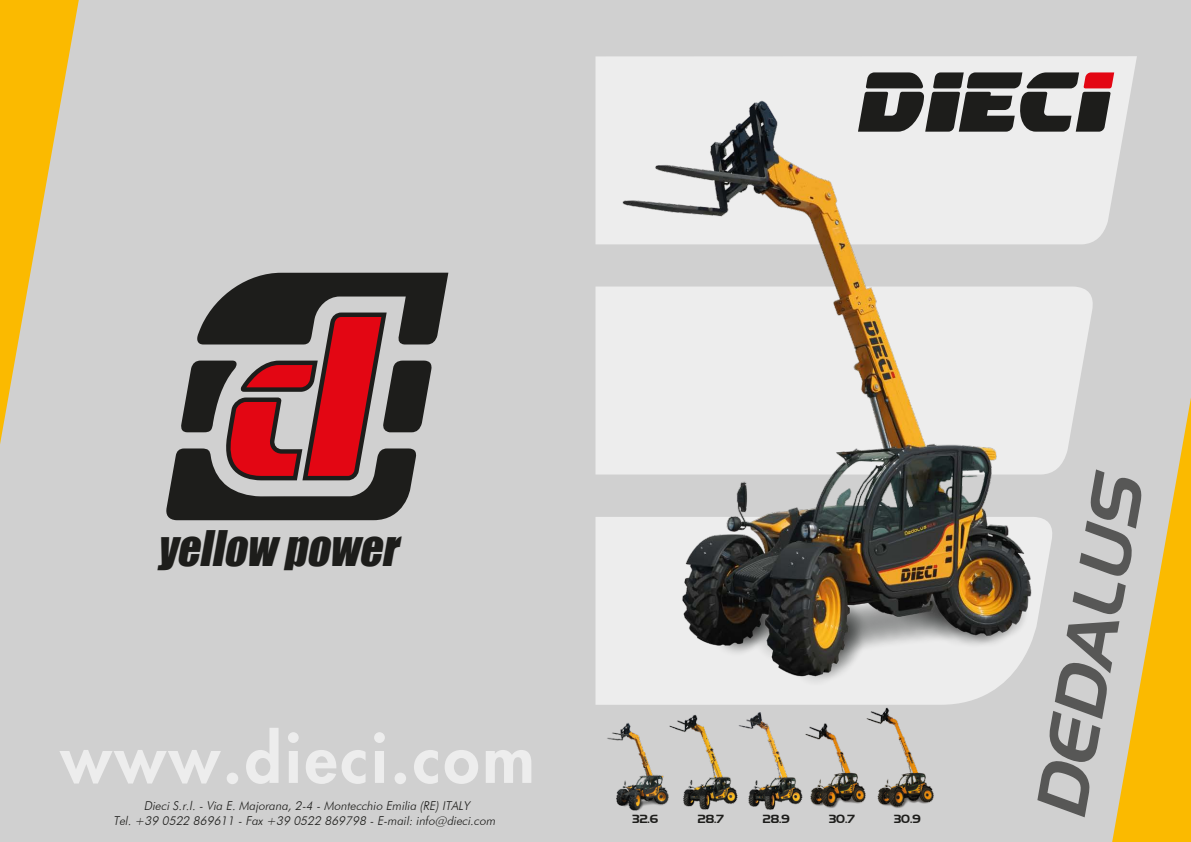
<style>
.page{position:relative;width:1191px;height:842px;background:#d0d0d0}
.page>*{position:absolute;margin:0;border:0;box-sizing:border-box;transform-origin:0 0}
.t1{font:italic 69px "Handel Gothic BT";color:#575756}
.t2{font:800 65px "Futura Std";letter-spacing:.05em;color:#ededed}
.t3{font:italic 45.1px "Impact";color:#1d1d1b}
.t4{font:italic 300 12.2px/14.6px "Futura BT";color:#1d1d1b;text-align:center}
.t5{font:11.5px "Handel Gothic BT";color:#1d1d1b}
</style>
<div class="page">
<svg style="left:595px;top:56px;width:542px;height:188px;fill:#ededed"></svg>
<svg style="left:595px;top:287px;width:498px;height:187px;fill:#ededed"></svg>
<svg style="left:166px;top:273px;width:282px;height:247px;fill:#1d1d1b"></svg>
<svg style="left:222px;top:312px;width:165px;height:168px"></svg>
<svg style="left:0;top:0;width:79px;height:444px"></svg>
<svg style="left:1112px;top:398px;width:79px;height:444px"></svg>
<img style="left:810px;top:752px;width:52px;height:56px">
<img style="left:597px;top:56px;width:464px;height:696px">
<svg style="left:858px;top:72px;width:256px;height:60px;background:#645d5c"></svg>
<img style="left:603px;top:717px;width:65px;height:94px">
<img style="left:862px;top:705px;width:74px;height:103px">
<img style="left:668px;top:713px;width:135px;height:97px">
<h3 class="t3" style="left:156px;top:513px;width:254px">yellow power</h3>
<h2 class="t2" style="left:61px;top:718px;width:475px">www.dieci.com</h2>
<p class="t4" style="left:113px;top:798px;width:386px">Dieci S.r.l. - Via E. Majorana, 2-4 - Montecchio Emilia (RE) ITALY<br>Tel. +39 0522 869611 - Fax +39 0522 869798 - E-mail: info@dieci.com</p>
<p class="t5" style="left:632px;top:811px;width:27px">32.6</p>
<p class="t5" style="left:698px;top:811px;width:27px">28.7</p>
<p class="t5" style="left:763px;top:811px;width:28px">28.9</p>
<p class="t5" style="left:829px;top:811px;width:27px">30.7</p>
<p class="t5" style="left:894px;top:811px;width:28px">30.9</p>
<h1 class="t1" style="left:1018px;top:811px;width:347px;rotate:-80deg">DEDALUS</h1>
</div>
